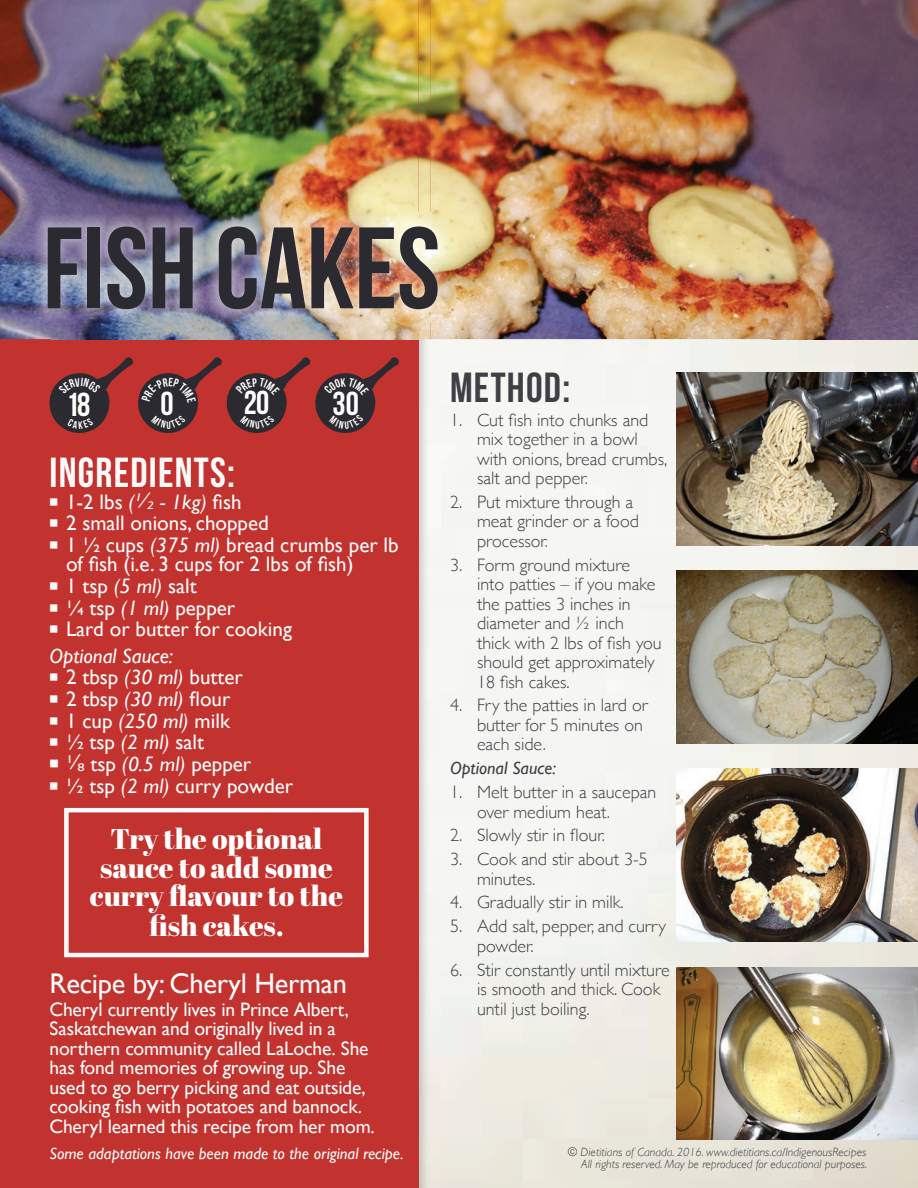
<style>
.page{position:relative;width:918px;height:1188px;background:#fff}
.page>*{position:absolute;margin:0;border:0;box-sizing:border-box;transform-origin:0 0}
.t1{font:115.5px "Bebas Neue";color:#2a2a30}
.t2{font:42px "Bebas Neue";letter-spacing:.03em;color:#f9fafa}
.t3{font:42px "Bebas Neue";letter-spacing:.03em;color:#3f3f45}
.t4{font:33.15px "Bebas Neue";color:#fff}
.t5{font:28.5px/29px "Abril Fatface";color:#fff;text-align:center}
.t6{font:28.5px "Gill Sans";letter-spacing:-.01em;color:#f9fafa}
.t7{font:21px/21.6px "Gill Sans";color:#f9fafa}
.t8{font:19.5px/19.5px "Gill Sans";letter-spacing:-.01em;color:#f9fafa}
.t9{font:300 18px/19.5px "Gill Sans";color:#3f3f45}
.t10{font:italic 18px "Gill Sans";color:#3f3f45}
.t11{font:italic 16.5px "Gill Sans";color:#f9fafa}
.t12{font:italic 300 12px/12px "Gill Sans";color:#3f3f45;text-align:right}
.s1{font-style:italic}
.s2{font-style:italic;font-size:11.1px}
.s3{font-size:11.1px}
</style>
<div class="page">
<img style="left:418px;top:0;width:500px;height:1188px">
<div style="left:0;top:0;width:418px;height:1188px;background:#c2332f"></div>
<img style="left:0;top:0;width:418px;height:242px">
<img style="left:0;top:242px;width:52px;height:97px">
<img style="left:52px;top:323px;width:366px;height:16px">
<img style="left:34px;top:213px;width:417px;height:110px">
<img style="left:677px;top:571px;width:241px;height:172px">
<img style="left:677px;top:967px;width:241px;height:173px">
<img style="left:677px;top:372px;width:241px;height:173px">
<img style="left:677px;top:769px;width:241px;height:173px">
<div style="left:64px;top:808px;width:305px;height:149px;border:4px solid #f9fafa"></div>
<svg style="left:49px;top:357px;width:350px;height:76px"></svg>
<h1 class="t1" style="left:43px;top:205px;width:399px">FISH CAKES</h1>
<h3 class="t4" style="left:66px;top:386px;width:25px">18</h3>
<h3 class="t4" style="left:161px;top:385px;width:15px">0</h3>
<h3 class="t4" style="left:244px;top:384px;width:27px">20</h3>
<h3 class="t4" style="left:333px;top:385px;width:28px">30</h3>
<h2 class="t2" style="left:50px;top:449px;width:187px">INGREDIENTS:</h2>
<p class="t7" style="left:66px;top:491px;width:334px">1-2 lbs <span class="s1">(</span><sup>1</sup><span class="s1">⁄</span><span class="s2">2</span> <span class="s1">- 1kg)</span> fish<br>2 small onions, chopped<br>1 ½ cups <span class="s1">(375 ml)</span> bread crumbs per lb</p>
<p class="t7" style="left:66px;top:553px;width:289px">of fish (i.e. 3 cups for 2 lbs of fish)<br>1 tsp <span class="s1">(5 ml)</span> salt<br>¼ tsp <span class="s1">(1 ml)</span> pepper<br>Lard or butter for cooking</p>
<p class="t7" style="left:66px;top:645px;width:229px;text-indent:-16px"><span class="s1">Optional Sauce:<br></span>2 tbsp <span class="s1">(30 ml)</span> butter<br>2 tbsp <span class="s1">(30 ml)</span> flour<br>1 cup <span class="s1">(250 ml)</span> milk<br>½ tsp <span class="s1">(2 ml)</span> salt<br><sup>1</sup>⁄<span class="s3">8</span> tsp <span class="s1">(0.5 ml)</span> pepper<br>½ tsp <span class="s1">(2 ml)</span> curry powder</p>
<h3 class="t5" style="left:90px;top:824px;width:255px">Try the optional sauce to add some curry flavour to the fish cakes.</h3>
<h3 class="t6" style="left:50px;top:966px;width:299px">Recipe by: Cheryl Herman</h3>
<p class="t8" style="left:50px;top:999px;width:327px">Cheryl currently lives in Prince Albert, Saskatchewan and originally lived in a northern community called LaLoche. She has fond memories of growing up. She used to go berry picking and eat outside, cooking fish with potatoes and bannock.<br>Cheryl learned this recipe from her mom.</p>
<p class="t11" style="left:50px;top:1144px;width:356px">Some adaptations have been made to the original recipe.</p>
<h2 class="t3" style="left:450px;top:364px;width:122px">METHOD:</h2>
<p class="t9" style="left:477px;top:409px;width:192px;text-indent:-27px">1. Cut fish into chunks and mix together in a bowl with onions, bread crumbs, salt and pepper.</p>
<p class="t9" style="left:477px;top:491px;width:164px;text-indent:-27px">2. Put mixture through a meat grinder or a food processor.</p>
<p class="t9" style="left:477px;top:554px;width:186px;text-indent:-27px">3. Form ground mixture into patties – if you make the patties 3 inches in diameter and ½ inch<br>thick with 2 lbs of fish you should get approximately<br>18 fish cakes.</p>
<p class="t9" style="left:477px;top:695px;width:172px;text-indent:-27px">4. Fry the patties in lard or butter for 5 minutes on each side.</p>
<p class="t10" style="left:450px;top:758px;width:107px">Optional Sauce:</p>
<p class="t9" style="left:477px;top:782px;width:181px;text-indent:-27px">1. Melt butter in a saucepan over medium heat.</p>
<p class="t9" style="left:450px;top:825px;width:156px">2. Slowly stir in flour.</p>
<p class="t9" style="left:477px;top:849px;width:172px;text-indent:-27px">3. Cook and stir about 3-5 minutes.</p>
<p class="t9" style="left:450px;top:892px;width:175px">4. Gradually stir in milk.</p>
<p class="t9" style="left:477px;top:916px;width:191px;text-indent:-27px">5. Add salt, pepper, and curry powder.</p>
<p class="t9" style="left:477px;top:959px;width:194px;text-indent:-27px">6. Stir constantly until mixture is smooth and thick. Cook until just boiling.</p>
<p class="t12" style="left:568px;top:1146px;width:301px">© Dietitians of Canada. 2016. www.dietitians.ca/IndigenousRecipes<br>All rights reserved. May be reproduced for educational purposes.</p>
</div>
